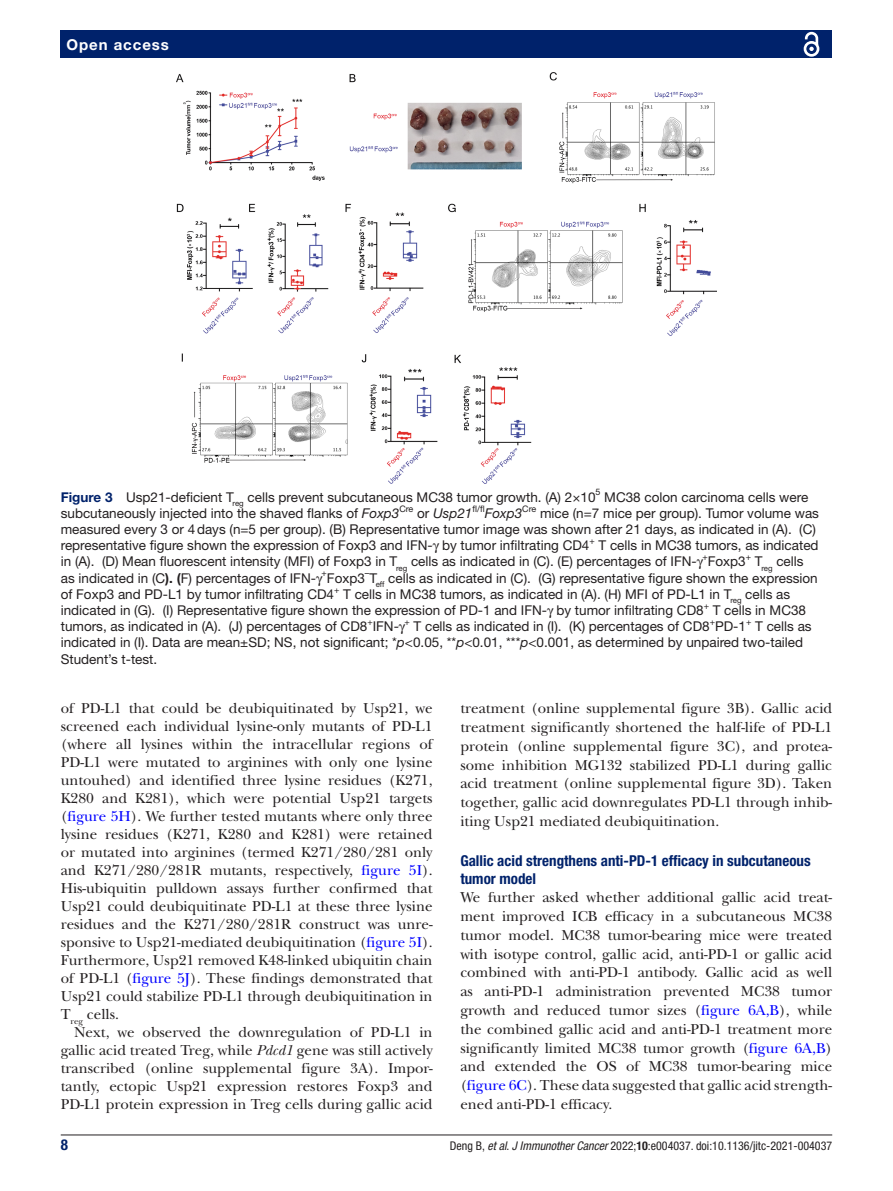
<style>
.page{position:relative;width:893px;height:1191px;background:#fff}
.page>*{position:absolute;margin:0;border:0;box-sizing:border-box;transform-origin:0 0}
.t1{font:15px/18px "New Baskerville";color:#231f20;text-align:justify}
.t2{font:700 condensed 15px/18px "Helvetica Neue LT Std";color:#00226b}
.t3{font:700 15px "Helvetica Neue LT Std";letter-spacing:.065em;color:#fff}
.t4{font:13.5px/16.2px "Helvetica Neue LT Std";color:#231f20}
.t5{font:condensed 12px "Helvetica Neue LT Std";color:#231f20}
.t6{font:9px "Helvetica Neue LT Std";color:#231f20}
.s1{font-weight:700;color:#00226b}
.s2{font-style:italic}
.s3{font-weight:700}
.s4{color:#00f}
</style>
<div class="page">
<hr style="left:61px;top:1134px;width:771px;height:1px;background:#231f20">
<div style="left:61px;top:31px;width:771px;height:27px;background:#00226b"></div>
<svg style="left:803px;top:31px;width:17px;height:26px"></svg>
<img style="left:176px;top:73px;width:540px;height:411px">
<p class="t3" style="left:66px;top:35px;width:104px">Open access</p>
<p class="t4" style="left:61px;top:488px;width:536px"><span class="s1">Figure 3</span> Usp21-deficient T<sub>reg</sub> cells prevent subcutaneous MC38 tumor growth. (A) 2×10</p>
<p class="t6" style="left:595px;top:487px;width:6px">5</p>
<p class="t4" style="left:61px;top:488px;width:760px;text-indent:543px">MC38 colon carcinoma cells were subcutaneously injected into the shaved flanks of <span class="s2">Foxp3</span><sup>Cre</sup> or <span class="s2">Usp21</span><sup>fl/fl</sup><span class="s2">Foxp3</span><sup>Cre</sup> mice (n=7 mice per group). Tumor volume was measured every 3 or 4days (n=5 per group). (B) Representative tumor image was shown after 21 days, as indicated in (A). (C) representative figure shown the expression of Foxp3 and IFN- by tumor infiltrating CD4</p>
<p class="t6" style="left:589px;top:535px;width:7px">+</p>
<p class="t4" style="left:61px;top:537px;width:759px;text-indent:538px">T cells in MC38 tumors, as indicated in (A). (D) Mean fluorescent intensity (MFI) of Foxp3 in T<sub>reg</sub> cells as indicated in (C). (E) percentages of IFN- <sup>+</sup>Foxp3<sup>+</sup> T<sub>reg</sub> cells as indicated in (C<span class="s3">). (</span>F) percentages of IFN- <sup>+</sup>Foxp3 T<sub>eff</sub> cells as indicated in (C). (G) representative figure shown the expression</p>
<p class="t6" style="left:365px;top:568px;width:6px">–</p>
<p class="t4" style="left:61px;top:585px;width:747px">of Foxp3 and PD-L1 by tumor infiltrating CD4<sup>+</sup> T cells in MC38 tumors, as indicated in (A). (H) MFI of PD-L1 in T<sub>reg</sub> cells as indicated in (G). (I) Representative figure shown the expression of PD-1 and IFN- by tumor infiltrating CD8<sup>+</sup> T cells in MC38 tumors, as indicated in (A). (J) percentages of CD8<sup>+</sup>IFN-</p>
<p class="t6" style="left:710px;top:616px;width:7px">+</p>
<p class="t6" style="left:746px;top:616px;width:7px">+</p>
<p class="t4" style="left:61px;top:618px;width:752px;text-indent:694px">T cells as indicated in (I). Data are mean±SD; NS, not significant; *<span class="s2">p</span>&lt;0.05, **<span class="s2">p</span>&lt;0.01, ***<span class="s2">p</span>&lt;0.001, as determined by unpaired two-tailed<br>Student’s t-test.</p>
<p class="t6" style="left:404px;top:616px;width:7px">+</p>
<p class="t4" style="left:414px;top:618px;width:334px">T cells as indicated in (I). (K) percentages of CD8 PD-1</p>
<p class="t1" style="left:61px;top:699px;width:373px">of PD-L1 that could be deubiquitinated by Usp21, we screened each individual lysine-only mutants of PD-L1 (where all lysines within the intracellular regions of PD-L1 were mutated to arginines with only one lysine untouhed) and identified three lysine residues (K271, K280 and K281), which were potential Usp21 targets (<span class="s4">figure 5H</span>). We further tested mutants where only three lysine residues (K271, K280 and K281) were retained or mutated into arginines (termed K271/280/281 only and K271/280/281R mutants, respectively, <span class="s4">figure 5I</span>).<br>His-ubiquitin pulldown assays further confirmed that Usp21 could deubiquitinate PD-L1 at these three lysine residues and the K271/280/281R construct was unre&shy;sponsive to Usp21-mediated deubiquitination (<span class="s4">figure 5I</span>).<br>Furthermore, Usp21 removed K48-linked ubiquitin chain of PD-L1 (<span class="s4">figure 5J</span>). These findings demonstrated that Usp21 could stabilize PD-L1 through deubiquitination in T<sub>reg</sub> cells.</p>
<p class="t1" style="left:61px;top:1023px;width:373px;text-indent:13px">Next, we observed the downregulation of PD-L1 in gallic acid treated Treg, while <span class="s2">Pdcd1</span> gene was still actively transcribed (online supplemental figure 3A). Impor&shy;tantly, ectopic Usp21 expression restores Foxp3 and PD-L1 protein expression in Treg cells during gallic acid</p>
<p class="t1" style="left:460px;top:699px;width:373px;line-height:18.8px">treatment (online supplemental figure 3B). Gallic acid treatment significantly shortened the half-life of PD-L1 protein (online supplemental figure 3C), and protea&shy;some inhibition MG132 stabilized PD-L1 during gallic acid treatment (online supplemental figure 3D). Taken together, gallic acid downregulates PD-L1 through inhib&shy;iting Usp21 mediated deubiquitination.</p>
<p class="t2" style="left:460px;top:851px;width:352px">Gallic acid strengthens anti-PD-1 efficacy in subcutaneous tumor model</p>
<p class="t1" style="left:460px;top:888px;width:373px;line-height:18.8px">We further asked whether additional gallic acid treat&shy;ment improved ICB efficacy in a subcutaneous MC38 tumor model. MC38 tumor-bearing mice were treated with isotype control, gallic acid, anti-PD-1 or gallic acid combined with anti-PD-1 antibody. Gallic acid as well as anti-PD-1 administration prevented MC38 tumor growth and reduced tumor sizes (<span class="s4">figure 6A,B</span>), while the combined gallic acid and anti-PD-1 treatment more significantly limited MC38 tumor growth (<span class="s4">figure 6A,B</span>) and extended the OS of MC38 tumor-bearing mice (<span class="s4">figure 6C</span>). These data suggested that gallic acid strength&shy;ened anti-PD-1 efficacy.</p>
<p class="t2" style="left:61px;top:1135px;width:9px">8</p>
<p class="t5" style="left:450px;top:1138px;width:384px">Deng B, <span class="s2">et al</span>. <span class="s2">J Immunother Cancer</span> 2022;<span class="s3">10</span>:e004037. doi:10.1136/jitc-2021-004037</p>
</div>
